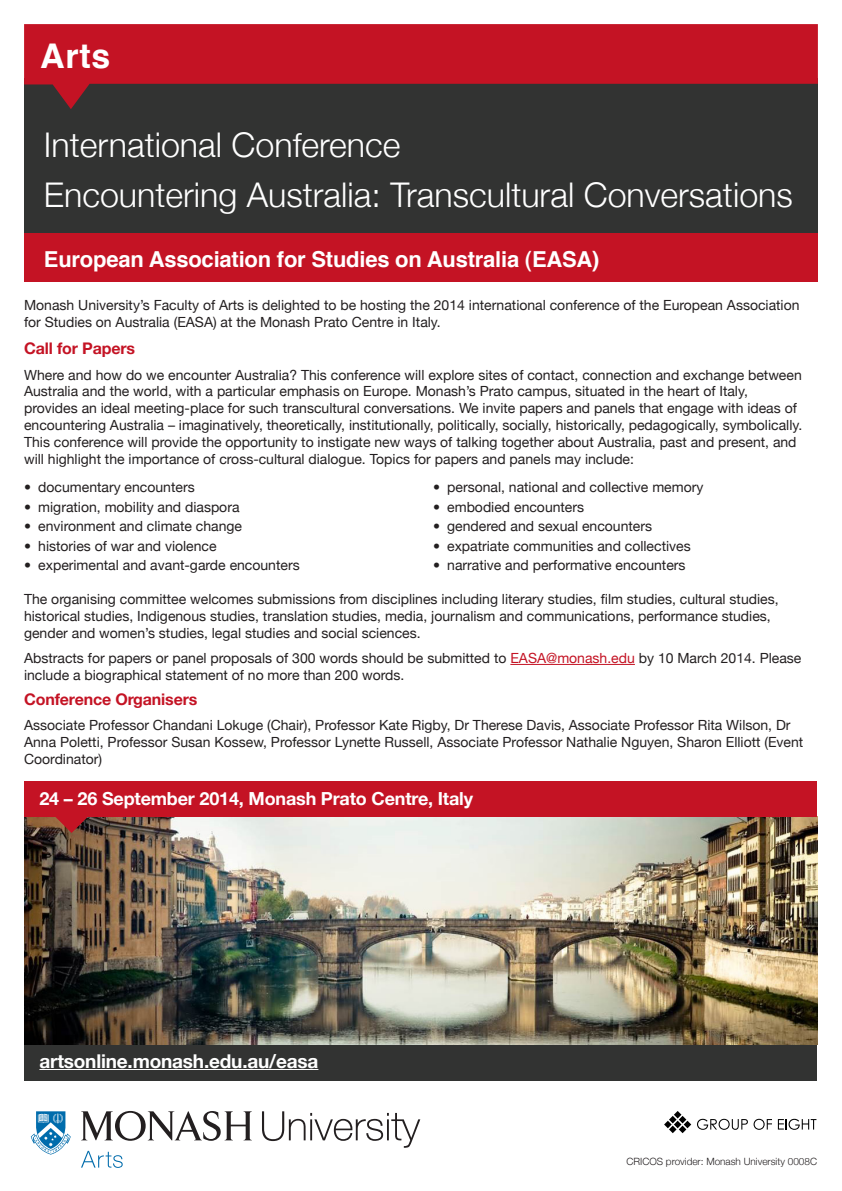
<style>
.page{position:relative;width:842px;height:1191px;background:#fff}
.page>*{position:absolute;margin:0;border:0;box-sizing:border-box;transform-origin:0 0}
.Heading_Light{font:300 34px "Helvetica Neue";color:#fff}
.Heading_Bold{font:700 34px "Helvetica";color:#fff}
.Subhead_Maroon_Bold{font:700 22px "Helvetica";letter-spacing:-.01em;color:#fff}
.Subhead_Maroon_Bold-2{font:700 19px "Helvetica Neue";letter-spacing:-.01em;color:#fff}
.Subhead_Maroon_Bold-3{font:700 18px "Helvetica Neue";letter-spacing:-.01em;color:#fff}
.Subhead_Maroon_Bold-4{font:700 16px "Helvetica Neue";letter-spacing:-.01em;color:#c41324}
.Body_Text_Light{font:14px/16.8px "Helvetica Neue";color:#231f20}
.Body_Text_Light-2{font:300 10px "Helvetica Neue";color:#231f20}
.s1{color:#c41324}
</style>
<div class="page">
<svg style="left:81px;top:1150px;width:42px;height:17px"></svg>
<svg style="left:31px;top:1111px;width:40px;height:43px"></svg>
<svg style="left:262px;top:1111px;width:158px;height:36px"></svg>
<svg style="left:81px;top:1111px;width:171px;height:30px"></svg>
<svg style="left:664px;top:1111px;width:27px;height:22px"></svg>
<svg style="left:697px;top:1118px;width:75px;height:11px"></svg>
<svg style="left:778px;top:1118px;width:38px;height:11px"></svg>
<img style="left:24px;top:816px;width:793px;height:229px">
<hr style="left:510px;top:664px;width:125px;height:1px;background:#c41324">
<div style="left:24px;top:78px;width:794px;height:167px;background:#323332"></div>
<svg style="left:24px;top:24px;width:794px;height:85px;fill:#c41324"></svg>
<div style="left:24px;top:233px;width:794px;height:49px;background:#c41324"></div>
<div style="left:24px;top:1045px;width:793px;height:35px;background:#323332"></div>
<div style="left:24px;top:781px;width:793px;height:35px;background:#c41324"></div>
<svg style="left:55px;top:816px;width:33px;height:17px"></svg>
<hr style="left:39px;top:1069px;width:279px;height:1px;background:#fff">
<p class="Heading_Bold" style="left:40px;top:29px;width:72px">Arts</p>
<p class="Heading_Light" style="left:44px;top:124px;width:358px">International Conference</p>
<p class="Heading_Light" style="left:44px;top:174px;width:750px">Encountering Australia: Transcultural Conversations</p>
<p class="Subhead_Maroon_Bold" style="left:44px;top:241px;width:557px">European Association for Studies on Australia (EASA)</p>
<p class="Body_Text_Light" style="left:24px;top:296px;width:777px">Monash University’s Faculty of Arts is delighted to be hosting the 2014 international conference of the European Association for Studies on Australia (EASA) at the Monash Prato Centre in Italy.</p>
<p class="Subhead_Maroon_Bold-4" style="left:24px;top:339px;width:112px">Call for Papers</p>
<p class="Body_Text_Light" style="left:24px;top:366px;width:780px">Where and how do we encounter Australia? This conference will explore sites of contact, connection and exchange between Australia and the world, with a particular emphasis on Europe. Monash’s Prato campus, situated in the heart of Italy, provides an ideal meeting-place for such transcultural conversations. We invite papers and panels that engage with ideas of encountering Australia – imaginatively, theoretically, institutionally, politically, socially, historically, pedagogically, symbolically.<br>This conference will provide the opportunity to instigate new ways of talking together about Australia, past and present, and will highlight the importance of cross-cultural dialogue. Topics for papers and panels may include:</p>
<p class="Body_Text_Light" style="left:24px;top:478px;width:172px">• documentary encounters</p>
<p class="Body_Text_Light" style="left:24px;top:498px;width:217px">• migration, mobility and diaspora</p>
<p class="Body_Text_Light" style="left:24px;top:517px;width:220px">• environment and climate change</p>
<p class="Body_Text_Light" style="left:24px;top:537px;width:194px">• histories of war and violence</p>
<p class="Body_Text_Light" style="left:24px;top:557px;width:277px">• experimental and avant-garde encounters</p>
<p class="Body_Text_Light" style="left:433px;top:478px;width:272px">• personal, national and collective memory</p>
<p class="Body_Text_Light" style="left:433px;top:498px;width:153px">• embodied encounters</p>
<p class="Body_Text_Light" style="left:433px;top:517px;width:221px">• gendered and sexual encounters</p>
<p class="Body_Text_Light" style="left:433px;top:537px;width:259px">• expatriate communities and collectives</p>
<p class="Body_Text_Light" style="left:433px;top:557px;width:254px">• narrative and performative encounters</p>
<p class="Body_Text_Light" style="left:24px;top:590px;width:756px">The organising committee welcomes submissions from disciplines including literary studies, film studies, cultural studies, historical studies, Indigenous studies, translation studies, media, journalism and communications, performance studies, gender and women’s studies, legal studies and social sciences.</p>
<p class="Body_Text_Light" style="left:24px;top:649px;width:779px">Abstracts for papers or panel proposals of 300 words should be submitted to <span class="s1">EASA@monash.edu</span> by 10 March 2014. Please include a biographical statement of no more than 200 words.</p>
<p class="Subhead_Maroon_Bold-4" style="left:24px;top:689px;width:175px">Conference Organisers</p>
<p class="Body_Text_Light" style="left:24px;top:716px;width:781px">Associate Professor Chandani Lokuge (Chair), Professor Kate Rigby, Dr Therese Davis, Associate Professor Rita Wilson, Dr<br>Anna Poletti, Professor Susan Kossew, Professor Lynette Russell, Associate Professor Nathalie Nguyen, Sharon Elliott (Event<br>Coordinator)</p>
<p class="Subhead_Maroon_Bold-3" style="left:39px;top:787px;width:435px">24 – 26 September 2014, Monash Prato Centre, Italy</p>
<p class="Subhead_Maroon_Bold-2" style="left:39px;top:1049px;width:280px">artsonline.monash.edu.au/easa</p>
<p class="Body_Text_Light-2" style="left:626px;top:1155px;width:192px">CRICOS provider: Monash University 0008C</p>
</div>
